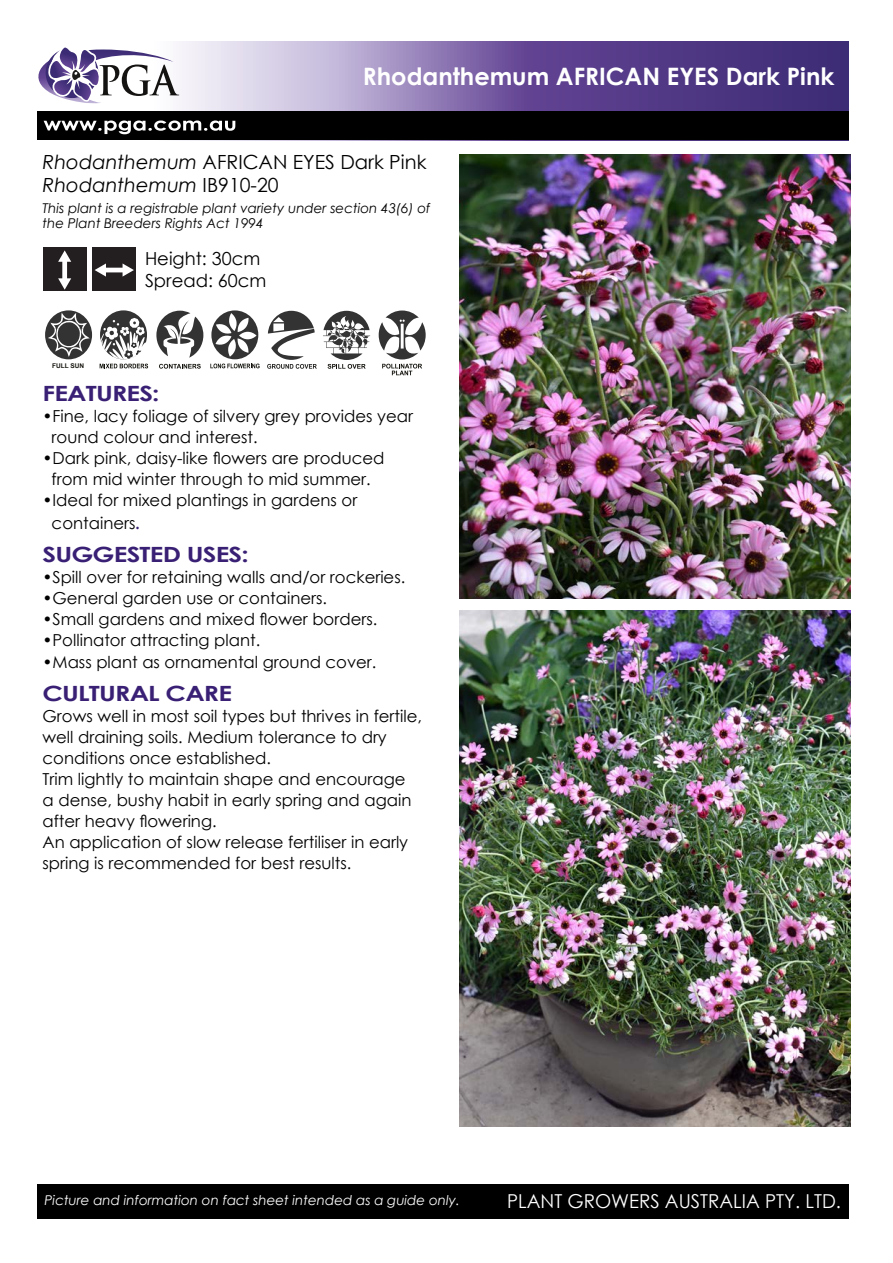
<style>
.page{position:relative;width:893px;height:1263px;background:#fff}
.page>*{position:absolute;margin:0;border:0;box-sizing:border-box;transform-origin:0 0}
.t1{font:700 24px "Century Gothic";color:#fff}
.t2{font:700 21px "Century Gothic";letter-spacing:-.03em;color:#392074;scale:1.25 1}
.t3{font:19.5px "Century Gothic";color:#000}
.t4{font:italic 19.5px "Century Gothic";color:#000}
.t5{font:19.2px "Century Gothic";color:#fff}
.t6{font:18px "Century Gothic";color:#000}
.t7{font:16.5px/21px "Century Gothic";color:#000}
.t8{font:italic 13.5px/15px "Century Gothic";color:#000}
.t9{font:italic 13.5px "Century Gothic";color:#fff}
.t10{font:700 6.45px "Arial Narrow";color:#12110b;scale:1.22 1}
.s1{font-style:italic}
.s2{font-style:normal}
.s3{font-weight:700;color:#392074}
</style>
<div class="page">
<svg style="left:37px;top:41px;width:812px;height:99px;background:#8471a9"></svg>
<div style="left:38px;top:112px;width:811px;height:28px;background:#000"></div>
<svg style="left:44px;top:120px;width:191px;height:14px"></svg>
<svg style="left:37px;top:41px;width:142px;height:63px"></svg>
<div style="left:37px;top:1184px;width:812px;height:34px;background:#000"></div>
<div style="left:93px;top:248px;width:43px;height:43px;background:#231f20"></div>
<svg style="left:95px;top:263px;width:39px;height:14px"></svg>
<div style="left:43px;top:248px;width:43px;height:43px;background:#231f20"></div>
<svg style="left:58px;top:250px;width:13px;height:40px"></svg>
<img style="left:459px;top:154px;width:391px;height:444px">
<svg style="left:156px;top:311px;width:47px;height:47px"></svg>
<svg style="left:159px;top:364px;width:42px;height:5px"></svg>
<svg style="left:379px;top:310px;width:47px;height:65px"></svg>
<svg style="left:210px;top:310px;width:50px;height:58px"></svg>
<svg style="left:45px;top:310px;width:47px;height:49px"></svg>
<svg style="left:48px;top:313px;width:42px;height:44px"></svg>
<svg style="left:100px;top:310px;width:48px;height:58px"></svg>
<svg style="left:267px;top:311px;width:50px;height:58px"></svg>
<svg style="left:323px;top:311px;width:47px;height:58px"></svg>
<img style="left:459px;top:610px;width:391px;height:516px">
<p class="t1" style="left:363px;top:58px;width:473px">Rhodanthemum AFRICAN EYES Dark Pink</p>
<p class="t3" style="left:43px;top:148px;width:385px"><span class="s1">Rhodanthemum</span> AFRICAN EYES Dark Pink</p>
<p class="t4" style="left:43px;top:173px;width:238px">Rhodanthemum <span class="s2">IB910-20</span></p>
<p class="t8" style="left:43px;top:201px;width:389px">This plant is a registrable plant variety under section 43(6) of the Plant Breeders Rights Act 1994</p>
<p class="t6" style="left:145px;top:246px;width:117px">Height: 30cm</p>
<p class="t6" style="left:145px;top:268px;width:123px">Spread: 60cm</p>
<p class="t10" style="left:52px;top:361px;width:28px">FULL SUN</p>
<p class="t2" style="left:43px;top:378px;width:95px">FEATURES:</p>
<p class="t7" style="left:43px;top:405px;width:372px">•Fine, lacy foliage of silvery grey provides year</p>
<p class="t7" style="left:52px;top:427px;width:208px">round colour and interest.</p>
<p class="t7" style="left:43px;top:448px;width:343px">•Dark pink, daisy-like flowers are produced</p>
<p class="t7" style="left:52px;top:469px;width:321px">from mid winter through to mid summer.</p>
<p class="t7" style="left:43px;top:490px;width:316px">•Ideal for mixed plantings in gardens or</p>
<p class="t7" style="left:52px;top:512px;width:90px">containers<span class="s3">.</span></p>
<p class="t2" style="left:43px;top:538px;width:167px">SUGGESTED USES:</p>
<p class="t7" style="left:43px;top:566px;width:364px">•Spill over for retaining walls and/or rockeries.</p>
<p class="t7" style="left:43px;top:587px;width:286px">•General garden use or containers.</p>
<p class="t7" style="left:43px;top:608px;width:336px">•Small gardens and mixed flower borders.</p>
<p class="t7" style="left:43px;top:629px;width:219px">•Pollinator attracting plant.</p>
<p class="t7" style="left:43px;top:652px;width:335px">•Mass plant as ornamental ground cover.</p>
<p class="t2" style="left:43px;top:678px;width:153px">CULTURAL CARE</p>
<p class="t7" style="left:43px;top:705px;width:381px">Grows well in most soil types but thrives in fertile, well draining soils. Medium tolerance to dry conditions once established.</p>
<p class="t7" style="left:43px;top:769px;width:370px">Trim lightly to maintain shape and encourage a dense, bushy habit in early spring and again after heavy flowering.</p>
<p class="t7" style="left:43px;top:832px;width:367px">An application of slow release fertiliser in early spring is recommended for best results.</p>
<p class="t9" style="left:45px;top:1192px;width:417px">Picture and information on fact sheet intended as a guide only.</p>
<p class="t5" style="left:507px;top:1187px;width:335px">PLANT GROWERS AUSTRALIA PTY. LTD.</p>
</div>
